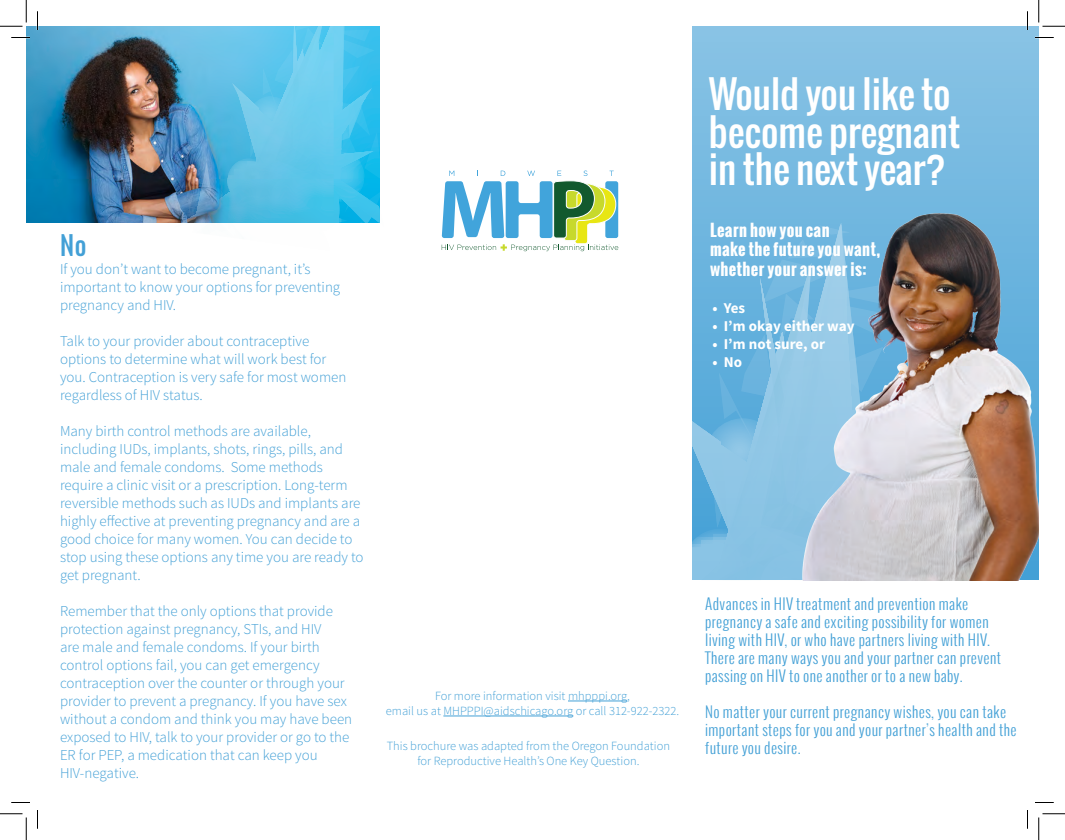
<style>
.page{position:relative;width:1065px;height:840px;background:#fff}
.page>*{position:absolute;margin:0;border:0;box-sizing:border-box;transform-origin:0 0}
.t1{font:37.5px/37.5px "Oswald";color:#fff}
.t2{font:25px "Oswald";color:#43a0d6}
.t3{font:700 16.25px/19.5px "Oswald";letter-spacing:.025em;color:#fff}
.t4{font:300 15px/18px "Source Sans Pro";color:#43a0d6}
.t5{font:300 15px/18px "Oswald";letter-spacing:.025em;color:#43a0d6}
.t6{font:700 15px "Source Sans Pro";color:#fff}
.t7{font:300 12.5px/15px "Source Sans Pro";color:#43a0d6;text-align:center}
</style>
<div class="page">
<div style="left:692px;top:26px;width:347px;height:554px;background:#7dbde2"></div>
<svg style="left:692px;top:223px;width:61px;height:357px"></svg>
<img style="left:753px;top:213px;width:286px;height:367px">
<svg style="left:442px;top:171px;width:176px;height:80px"></svg>
<hr style="left:568px;top:701px;width:59px;height:1px;background:#43a0d6">
<hr style="left:443px;top:716px;width:130px;height:1px;background:#43a0d6">
<img style="left:26px;top:26px;width:127px;height:197px">
<img style="left:153px;top:26px;width:227px;height:197px">
<svg style="left:11px;top:37px;width:19px;height:1px"></svg>
<svg style="left:1035px;top:37px;width:19px;height:1px"></svg>
<svg style="left:11px;top:802px;width:19px;height:1px"></svg>
<svg style="left:1035px;top:802px;width:19px;height:1px"></svg>
<svg style="left:37px;top:11px;width:1px;height:19px"></svg>
<svg style="left:37px;top:810px;width:1px;height:19px"></svg>
<svg style="left:1027px;top:11px;width:1px;height:19px"></svg>
<svg style="left:1027px;top:810px;width:1px;height:19px"></svg>
<svg style="left:0;top:0;width:27px;height:27px"></svg>
<svg style="left:0;top:814px;width:27px;height:26px"></svg>
<svg style="left:1039px;top:0;width:26px;height:27px"></svg>
<svg style="left:1039px;top:814px;width:26px;height:26px"></svg>
<p class="t2" style="left:60px;top:226px;width:28px">No</p>
<p class="t4" style="left:60px;top:260px;width:282px">If you don’t want to become pregnant, it’s important to know your options for preventing pregnancy and HIV.</p>
<p class="t4" style="left:60px;top:332px;width:288px">Talk to your provider about contraceptive options to determine what will work best for you. Contraception is very safe for most women regardless of HIV status.</p>
<p class="t4" style="left:60px;top:422px;width:305px">Many birth control methods are available, including IUDs, implants, shots, rings, pills, and male and female condoms. Some methods require a clinic visit or a prescription. Long-term reversible methods such as IUDs and implants are highly effective at preventing pregnancy and are a good choice for many women. You can decide to stop using these options any time you are ready to get pregnant.</p>
<p class="t4" style="left:60px;top:602px;width:294px">Remember that the only options that provide protection against pregnancy, STIs, and HIV<br>are male and female condoms. If your birth control options fail, you can get emergency contraception over the counter or through your provider to prevent a pregnancy. If you have sex without a condom and think you may have been exposed to HIV, talk to your provider or go to the ER for PEP, a medication that can keep you HIV-negative.</p>
<p class="t7" style="left:435px;top:688px;width:196px">For more information visit mhpppi.org,</p>
<p class="t7" style="left:386px;top:703px;width:295px">email us at MHPPPI@aidschicago.org or call 312-922-2322.</p>
<p class="t7" style="left:387px;top:739px;width:285px">This brochure was adapted from the Oregon Foundation for Reproductive Health’s One Key Question.</p>
<p class="t1" style="left:709px;top:75px;width:253px">Would you like to become pregnant in the next year?</p>
<p class="t3" style="left:710px;top:220px;width:172px">Learn how you can<br>make the future you want, whether your answer is:</p>
<p class="t6" style="left:713px;top:299px;width:34px">• Yes</p>
<p class="t6" style="left:713px;top:317px;width:143px">• I’m okay either way</p>
<p class="t6" style="left:713px;top:335px;width:114px">• I’m not sure, or</p>
<p class="t6" style="left:713px;top:353px;width:31px">• No</p>
<p class="t5" style="left:705px;top:595px;width:298px">Advances in HIV treatment and prevention make pregnancy a safe and exciting possibility for women living with HIV, or who have partners living with HIV.<br>There are many ways you and your partner can prevent passing on HIV to one another or to a new baby.</p>
<p class="t5" style="left:705px;top:703px;width:313px">No matter your current pregnancy wishes, you can take important steps for you and your partner’s health and the future you desire.</p>
</div>
